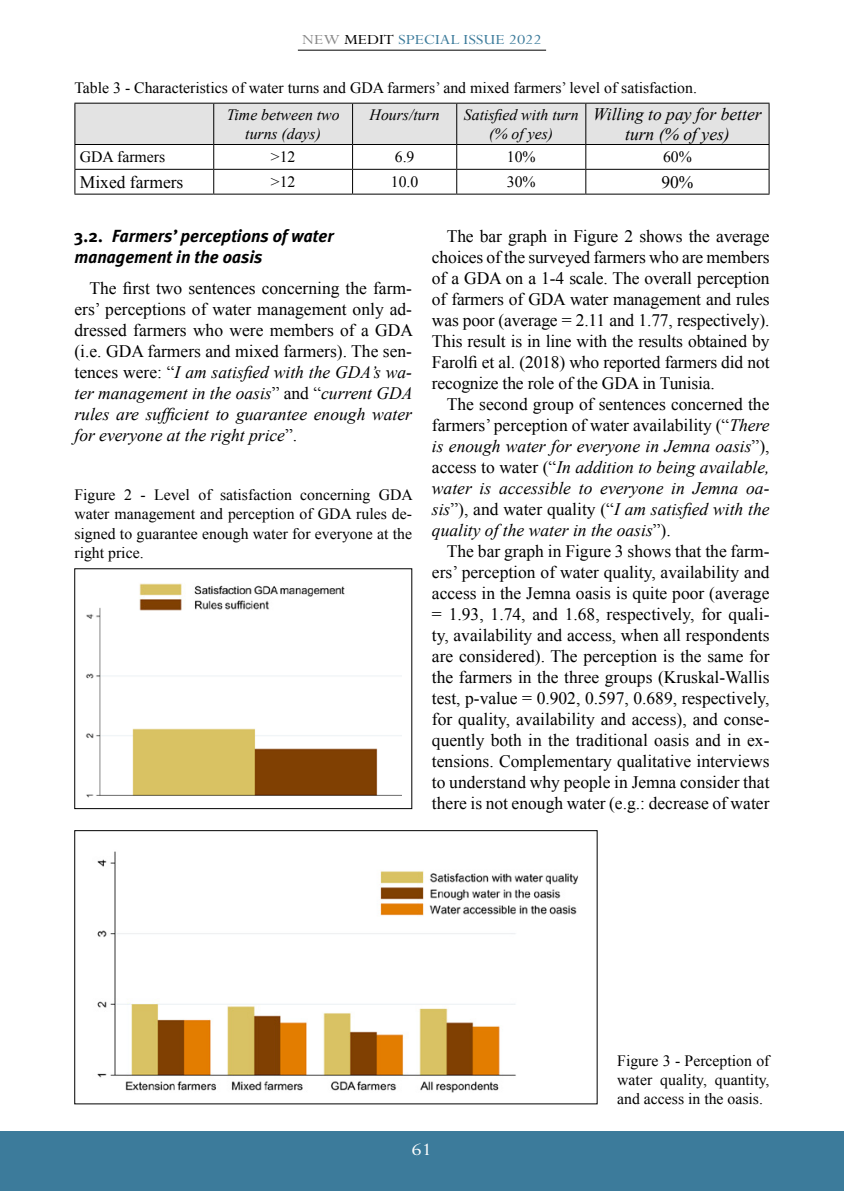
<style>
.page{position:relative;width:844px;height:1191px;background:#fff}
.page>*{position:absolute;margin:0;border:0;box-sizing:border-box;transform-origin:0 0}
.t1{font:19.6px "Perpetua Std";color:#fff;scale:1.15 1}
.t2{font:17.5px/21px "Times New Roman";color:#000;text-align:justify}
.t3{font:italic 17.5px/21px "Times New Roman";color:#000;text-align:center}
.t4{font:italic 700 17.5px/21px "Meta Plus";color:#000}
.t5{font:15.75px/19.2px "Times New Roman";color:#000;text-align:justify}
.t6{font:italic 15.75px/19.2px "Times New Roman";color:#000;text-align:center}
.t7{font:15.75px "Perpetua Std";color:#3c7b9b;scale:1.15 1}
.s1{color:#878787}
.s2{color:#000}
.s3{font-style:normal}
.s4{font-style:italic}
</style>
<div class="page">
<div style="left:0;top:1131px;width:843px;height:60px;background:#3c7b9b"></div>
<hr style="left:298px;top:50px;width:248px;height:1px;background:#000">
<hr style="left:74px;top:194px;width:140px;height:1px;background:#000">
<hr style="left:214px;top:194px;width:138px;height:1px;background:#000">
<hr style="left:352px;top:194px;width:104px;height:1px;background:#000">
<hr style="left:456px;top:194px;width:129px;height:1px;background:#000">
<hr style="left:585px;top:194px;width:184px;height:1px;background:#000">
<svg style="left:74px;top:103px;width:695px;height:91px"></svg>
<div style="left:74px;top:568px;width:338px;height:241px;border:1px solid #000"></div>
<img style="left:97px;top:851px;width:419px;height:242px">
<div style="left:74px;top:830px;width:523px;height:274px;border:1px solid #000"></div>
<img style="left:372px;top:865px;width:207px;height:53px">
<img style="left:85px;top:608px;width:317px;height:190px">
<img style="left:134px;top:583px;width:218px;height:32px">
<p class="t7" style="left:302px;top:31px;width:210px"><span class="s1">NEW</span> <span class="s2">MEDIT</span> SPECIAL ISSUE 2022</p>
<p class="t5" style="left:74px;top:78px;width:623px">Table 3 - Characteristics of water turns and GDA farmers’ and mixed farmers’ level of satisfaction.</p>
<p class="t6" style="left:227px;top:104px;width:114px">Time between two turns (days)</p>
<p class="t6" style="left:369px;top:104px;width:72px">Hours/turn</p>
<p class="t6" style="left:464px;top:104px;width:116px">Satisfied with turn (% of yes)</p>
<p class="t3" style="left:593px;top:104px;width:170px;line-height:19.2px">Willing to pay for better turn (% of yes)</p>
<p class="t5" style="left:80px;top:147px;width:87px">GDA farmers</p>
<p class="t5" style="left:271px;top:147px;width:26px">&gt;12</p>
<p class="t5" style="left:394px;top:147px;width:21px">6.9</p>
<p class="t5" style="left:506px;top:147px;width:30px">10%</p>
<p class="t5" style="left:662px;top:147px;width:30px">60%</p>
<p class="t2" style="left:80px;top:171px;width:105px">Mixed farmers</p>
<p class="t5" style="left:271px;top:172px;width:26px">&gt;12</p>
<p class="t5" style="left:391px;top:172px;width:29px">10.0</p>
<p class="t5" style="left:506px;top:172px;width:30px">30%</p>
<p class="t2" style="left:661px;top:171px;width:34px">90%</p>
<p class="t4" style="left:74px;top:225px;width:260px"><span class="s3">3.2.</span> Farmers’ perceptions of water management in the oasis</p>
<p class="t2" style="left:74px;top:278px;width:340px;text-indent:15px">The first two sentences concerning the farm&shy;ers’ perceptions of water management only ad&shy;dressed farmers who were members of a GDA (i.e. GDA farmers and mixed farmers). The sen&shy;tences were: “<span class="s4">I am satisfied with the GDA’s wa&shy;ter management in the oasis</span>” and “<span class="s4">current GDA rules are sufficient to guarantee enough water for everyone at the right price</span>”.</p>
<p class="t5" style="left:74px;top:485px;width:340px">Figure 2 - Level of satisfaction concerning GDA water management and perception of GDA rules de&shy;signed to guarantee enough water for everyone at the right price.</p>
<p class="t2" style="left:432px;top:225px;width:339px;text-indent:15px">The bar graph in Figure 2 shows the average choices of the surveyed farmers who are members of a GDA on a 1-4 scale. The overall perception of farmers of GDA water management and rules was poor (average = 2.11 and 1.77, respectively).<br>This result is in line with the results obtained by Farolfi et al. (2018) who reported farmers did not recognize the role of the GDA in Tunisia.</p>
<p class="t3" style="left:432px;top:393px;width:339px;text-align:justify;text-indent:15px"><span class="s3">The second group of sentences concerned the farmers’ perception of water availability (“</span>There is enough water for everyone in Jemna oasis<span class="s3">”), access to water (“</span>In addition to being available, water is accessible to everyone in Jemna oa&shy;sis<span class="s3">”), and water quality (“</span>I am satisfied with the quality of the water in the oasis<span class="s3">”).</span></p>
<p class="t2" style="left:432px;top:540px;width:339px;text-indent:15px">The bar graph in Figure 3 shows that the farm&shy;ers’ perception of water quality, availability and access in the Jemna oasis is quite poor (average = 1.93, 1.74, and 1.68, respectively, for quali&shy;ty, availability and access, when all respondents are considered). The perception is the same for the farmers in the three groups (Kruskal-Wallis test, p-value = 0.902, 0.597, 0.689, respectively, for quality, availability and access), and conse&shy;quently both in the traditional oasis and in ex&shy;tensions. Complementary qualitative interviews to understand why people in Jemna consider that there is not enough water (e.g.: decrease of water</p>
<p class="t5" style="left:617px;top:1050px;width:154px">Figure 3 - Perception of water quality, quantity, and access in the oasis.</p>
<p class="t1" style="left:411px;top:1139px;width:19px">61</p>
</div>
